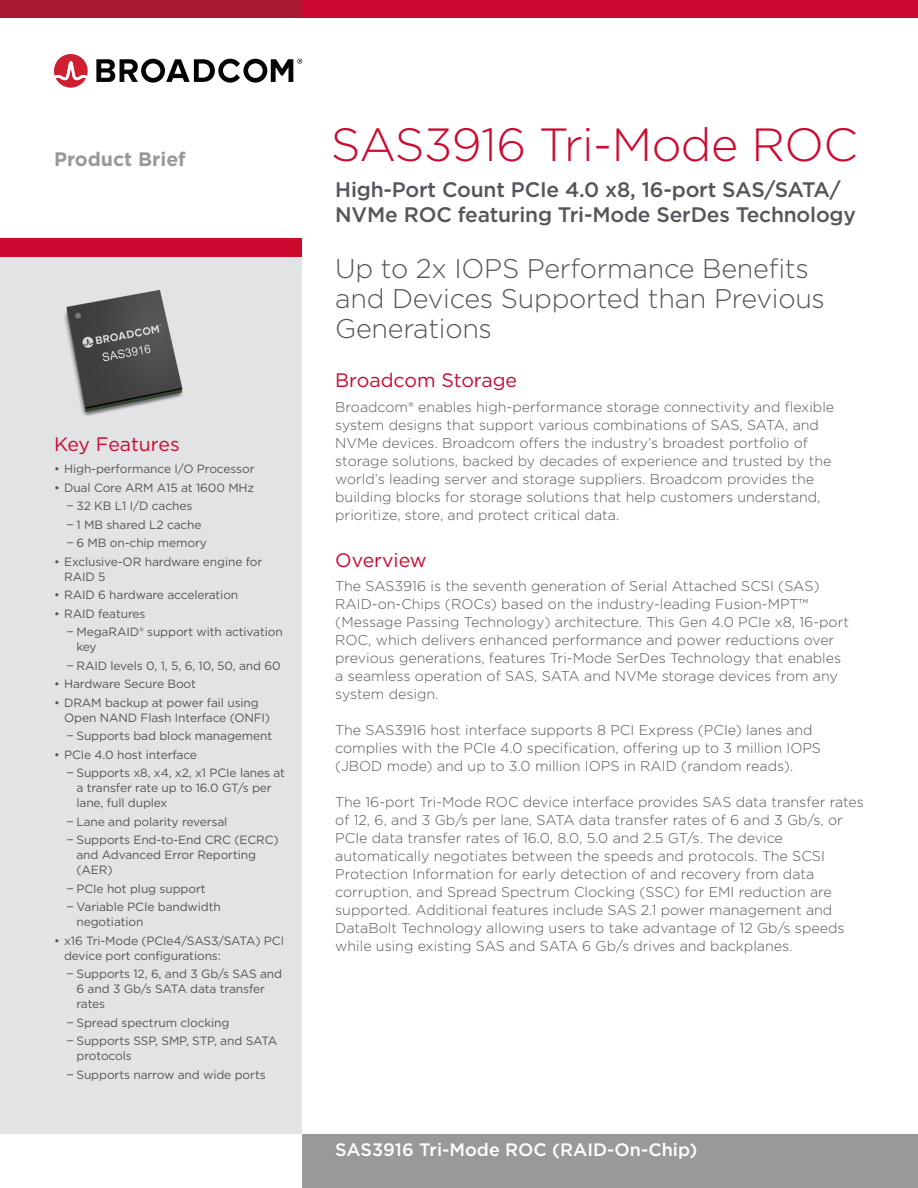
<style>
.page{position:relative;width:918px;height:1188px;background:#fff}
.page>*{position:absolute;margin:0;border:0;box-sizing:border-box;transform-origin:0 0}
.Title_Product_Head{font:300 46.5px "Gotham";letter-spacing:-.01em;color:#cc092f}
.Title_Product_Subhea{font:300 27px/30px "Gotham";letter-spacing:-.01em;color:#53565a}
.Title_Product_Subhea-2{font:500 21px/25.2px "Gotham";letter-spacing:-.01em;color:#53565a}
.Body_Heading{font:19.5px "Gotham";color:#cc092f}
.t1{font:700 19.5px "Gotham";color:#97999b}
.Side_Bar_Heading{font:19.5px "Gotham";letter-spacing:-.005em;color:#cc092f}
.Bottom_Bar_Doc_Title{font:500 18px "Gotham";color:#fff}
.Body_Text{font:300 14.25px/18px "Gotham";color:#53565a}
.t2{font:12px/15px "Gotham";letter-spacing:-.01em;color:#53565a}
</style>
<div class="page">
<div style="left:302px;top:1134px;width:616px;height:54px;background:#97999b"></div>
<svg style="left:96px;top:59px;width:206px;height:24px"></svg>
<svg style="left:54px;top:54px;width:34px;height:34px"></svg>
<div style="left:0;top:0;width:707px;height:18px;background:#a6192e"></div>
<div style="left:302px;top:0;width:616px;height:18px;background:#cc092f"></div>
<div style="left:0;top:238px;width:302px;height:896px;background:#e2e3e4"></div>
<div style="left:0;top:238px;width:302px;height:19px;background:#cc092f"></div>
<img style="left:64px;top:290px;width:119px;height:126px">
<h3 class="t1" style="left:54px;top:146px;width:133px">Product Brief</h3>
<p class="Side_Bar_Heading" style="left:54px;top:432px;width:127px">Key Features</p>
<p class="t2" style="left:54px;top:461px;width:202px">• High-performance I/O Processor</p>
<p class="t2" style="left:54px;top:480px;width:202px">• Dual Core ARM A15 at 1600 MHz</p>
<p class="t2" style="left:66px;top:498px;width:127px">− 32 KB L1 I/D caches</p>
<p class="t2" style="left:66px;top:517px;width:137px">− 1 MB shared L2 cache</p>
<p class="t2" style="left:66px;top:535px;width:142px">− 6 MB on-chip memory</p>
<p class="t2" style="left:64px;top:554px;width:200px;text-indent:-10px">• Exclusive-OR hardware engine for<br>RAID 5</p>
<p class="t2" style="left:54px;top:587px;width:186px">• RAID 6 hardware acceleration</p>
<p class="t2" style="left:54px;top:606px;width:93px">• RAID features</p>
<p class="t2" style="left:76px;top:624px;width:208px;text-indent:-10px">− MegaRAID® support with activation key</p>
<p class="t2" style="left:66px;top:658px;width:216px">− RAID levels 0, 1, 5, 6, 10, 50, and 60</p>
<p class="t2" style="left:54px;top:676px;width:144px">• Hardware Secure Boot</p>
<p class="t2" style="left:64px;top:695px;width:208px;text-indent:-10px">• DRAM backup at power fail using<br>Open NAND Flash Interface (ONFI)</p>
<p class="t2" style="left:66px;top:728px;width:207px">− Supports bad block management</p>
<p class="t2" style="left:54px;top:747px;width:145px">• PCIe 4.0 host interface</p>
<p class="t2" style="left:76px;top:765px;width:210px;text-indent:-10px">− Supports x8, x4, x2, x1 PCIe lanes at a transfer rate up to 16.0 GT/s per lane, full duplex</p>
<p class="t2" style="left:66px;top:814px;width:162px">− Lane and polarity reversal</p>
<p class="t2" style="left:76px;top:832px;width:204px;text-indent:-10px">− Supports End-to-End CRC (ECRC) and Advanced Error Reporting (AER)</p>
<p class="t2" style="left:66px;top:881px;width:141px">− PCIe hot plug support</p>
<p class="t2" style="left:76px;top:899px;width:146px;text-indent:-10px">− Variable PCIe bandwidth negotiation</p>
<p class="t2" style="left:64px;top:933px;width:222px;text-indent:-10px">• x16 Tri-Mode (PCIe4/SAS3/SATA) PCI device port configurations:</p>
<p class="t2" style="left:76px;top:966px;width:207px;text-indent:-10px">− Supports 12, 6, and 3 Gb/s SAS and<br>6 and 3 Gb/s SATA data transfer rates</p>
<p class="t2" style="left:66px;top:1015px;width:165px">− Spread spectrum clocking</p>
<p class="t2" style="left:76px;top:1033px;width:202px;text-indent:-10px">− Supports SSP, SMP, STP, and SATA protocols</p>
<p class="t2" style="left:66px;top:1067px;width:201px">− Supports narrow and wide ports</p>
<p class="Title_Product_Head" style="left:331px;top:115px;width:529px">SAS3916 Tri-Mode ROC</p>
<p class="Title_Product_Subhea-2" style="left:335px;top:177px;width:522px">High-Port Count PCIe 4.0 x8, 16-port SAS/SATA/<br>NVMe ROC featuring Tri-Mode SerDes Technology</p>
<p class="Title_Product_Subhea" style="left:335px;top:253px;width:491px">Up to 2x IOPS Performance Benefits and Devices Supported than Previous<br>Generations</p>
<p class="Body_Heading" style="left:335px;top:368px;width:183px">Broadcom Storage</p>
<p class="Body_Text" style="left:335px;top:397px;width:501px">Broadcom® enables high-performance storage connectivity and flexible system designs that support various combinations of SAS, SATA, and NVMe devices. Broadcom offers the industry’s broadest portfolio of storage solutions, backed by decades of experience and trusted by the world’s leading server and storage suppliers. Broadcom provides the building blocks for storage solutions that help customers understand, prioritize, store, and protect critical data.</p>
<p class="Body_Heading" style="left:335px;top:547px;width:93px">Overview</p>
<p class="Body_Text" style="left:335px;top:577px;width:515px">The SAS3916 is the seventh generation of Serial Attached SCSI (SAS)<br>RAID-on-Chips (ROCs) based on the industry-leading Fusion-MPT™ (Message Passing Technology) architecture. This Gen 4.0 PCIe x8, 16-port ROC, which delivers enhanced performance and power reductions over previous generations, features Tri-Mode SerDes Technology that enables a seamless operation of SAS, SATA and NVMe storage devices from any system design.</p>
<p class="Body_Text" style="left:335px;top:721px;width:487px">The SAS3916 host interface supports 8 PCI Express (PCIe) lanes and complies with the PCIe 4.0 specification, offering up to 3 million IOPS (JBOD mode) and up to 3.0 million IOPS in RAID (random reads).</p>
<p class="Body_Text" style="left:335px;top:793px;width:530px">The 16-port Tri-Mode ROC device interface provides SAS data transfer rates of 12, 6, and 3 Gb/s per lane, SATA data transfer rates of 6 and 3 Gb/s, or PCIe data transfer rates of 16.0, 8.0, 5.0 and 2.5 GT/s. The device automatically negotiates between the speeds and protocols. The SCSI Protection Information for early detection of and recovery from data corruption, and Spread Spectrum Clocking (SSC) for EMI reduction are supported. Additional features include SAS 2.1 power management and DataBolt Technology allowing users to take advantage of 12 Gb/s speeds while using existing SAS and SATA 6 Gb/s drives and backplanes.</p>
<p class="Bottom_Bar_Doc_Title" style="left:335px;top:1138px;width:364px">SAS3916 Tri-Mode ROC (RAID-On-Chip)</p>
</div>
